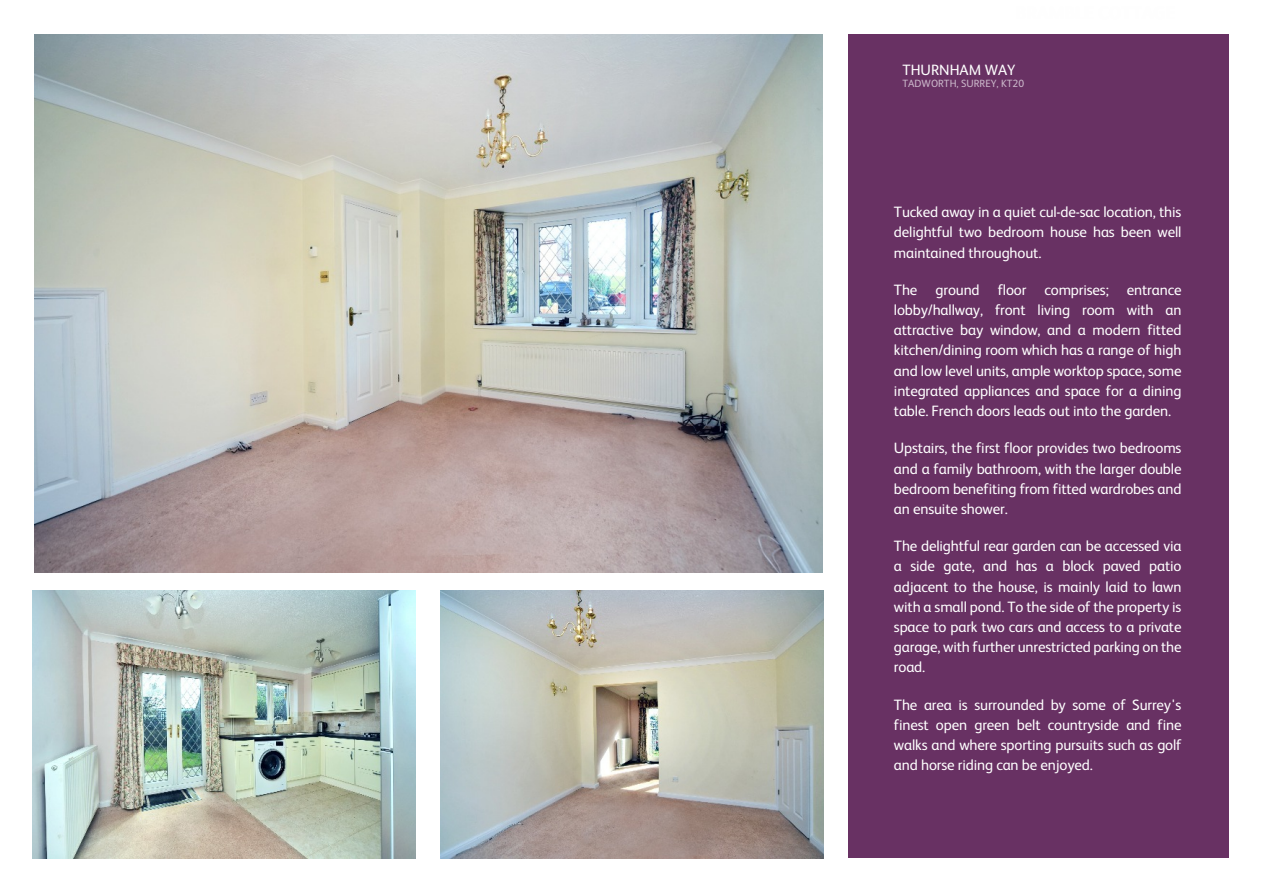
<style>
.page{position:relative;width:1263px;height:893px;background:#fff}
.page>*{position:absolute;margin:0;border:0;box-sizing:border-box;transform-origin:0 0}
.t1{font:15px/20.2px "FS Albert";letter-spacing:-.01em;color:#fff;text-align:justify}
.t2{font:15px "FS Albert";color:#fefefe}
.t3{font:10.5px "FS Albert";color:#cab6c9}
</style>
<div class="page">
<img style="left:34px;top:34px;width:788px;height:538px">
<img style="left:33px;top:590px;width:382px;height:269px">
<img style="left:441px;top:590px;width:382px;height:269px">
<div style="left:848px;top:35px;width:381px;height:823px;background:#683163"></div>
<p class="t2" style="left:902px;top:63px;width:115px">THURNHAM WAY</p>
<p class="t3" style="left:902px;top:79px;width:123px">TADWORTH, SURREY, KT20</p>
<p class="t1" style="left:894px;top:203px;width:289px">Tucked away in a quiet cul-de-sac location, this delightful two bedroom house has been well maintained throughout.</p>
<p class="t1" style="left:894px;top:281px;width:289px">The ground floor comprises; entrance lobby/hallway, front living room with an attractive bay window, and a modern fitted kitchen/dining room which has a range of high and low level units, ample worktop space, some integrated appliances and space for a dining table. French doors leads out into the garden.</p>
<p class="t1" style="left:894px;top:439px;width:289px">Upstairs, the first floor provides two bedrooms and a family bathroom, with the larger double bedroom benefiting from fitted wardrobes and an ensuite shower.</p>
<p class="t1" style="left:894px;top:537px;width:289px">The delightful rear garden can be accessed via a side gate, and has a block paved patio adjacent to the house, is mainly laid to lawn with a small pond. To the side of the property is space to park two cars and access to a private garage, with further unrestricted parking on the road.</p>
<p class="t1" style="left:894px;top:695px;width:289px">The area is surrounded by some of Surrey's finest open green belt countryside and fine walks and where sporting pursuits such as golf and horse riding can be enjoyed.</p>
</div>
